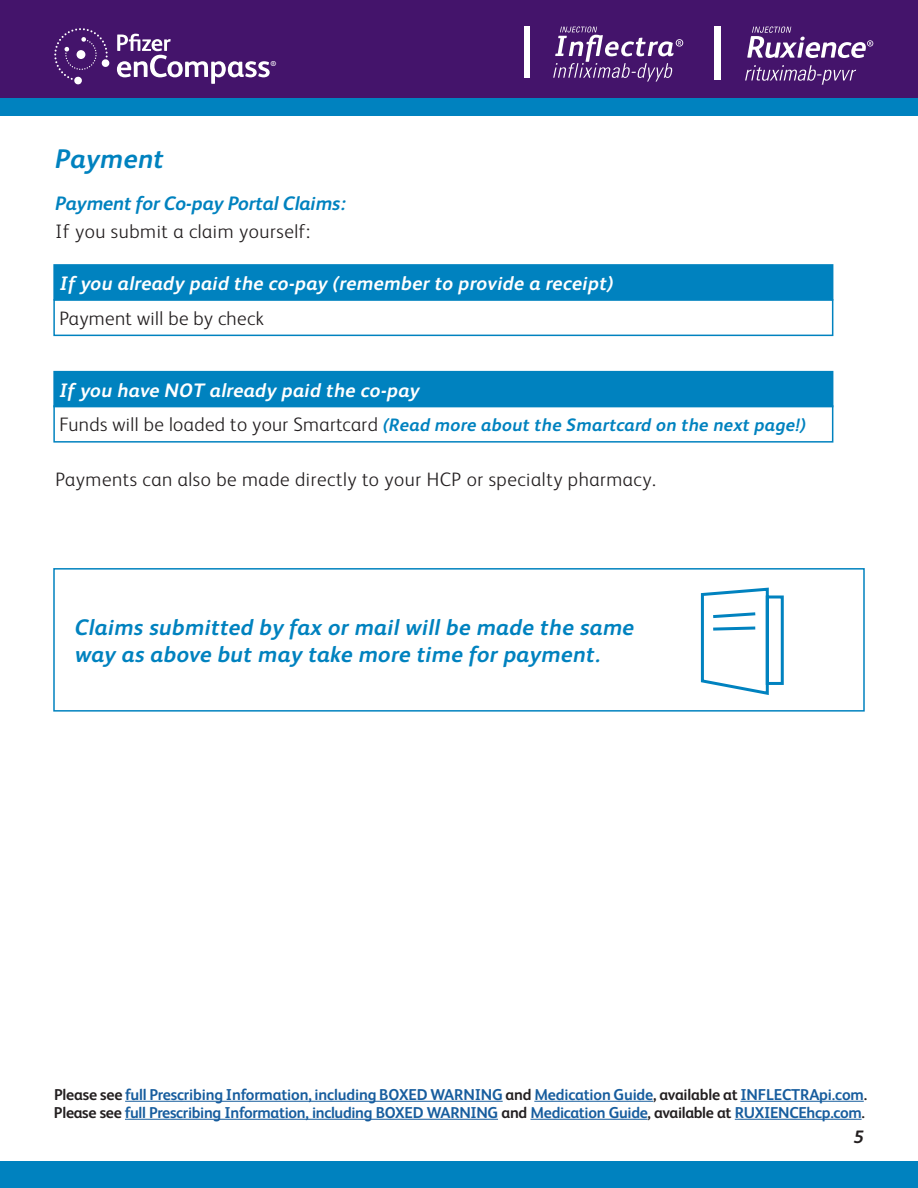
<style>
.page{position:relative;width:918px;height:1188px;background:#fff}
.page>*{position:absolute;margin:0;border:0;box-sizing:border-box;transform-origin:0 0}
.Subhead{font:italic 700 27px "FS Albert";letter-spacing:.015em;color:#0082bf}
.Subhead-2{font:italic 700 22.5px/27px "FS Albert";letter-spacing:.02em;color:#0082bf}
.Body_Copy_Subhead_10_12{font:300 19.5px "FS Albert";letter-spacing:.03em;color:#231f20}
.Subhead-3{font:italic 700 19.5px "FS Albert";letter-spacing:.02em;color:#fff}
.t1{font:italic 700 19.5px "FS Albert";color:#0082bf}
.Subhead-4{font:300 19.5px "FS Albert";letter-spacing:.02em;color:#231f20}
.Subhead-5{font:italic 700 18px "FS Albert";letter-spacing:.02em;color:#0082bf}
.t2{font:italic 700 18px "FS Albert";color:#231f20}
.t3{font:700 15.75px/18px "FS Albert";letter-spacing:-.02em;color:#175d9e}
.t4{font:700 7.05px "FS Albert";color:#fff}
.s1{font-weight:300;font-style:normal;font-size:19.5px;color:#231f20}
.s2{color:#231f20}
</style>
<div class="page">
<div style="left:0;top:0;width:918px;height:115px;background:#44146b"></div>
<div style="left:0;top:98px;width:918px;height:17px;background:#0082bf"></div>
<svg style="left:117px;top:34px;width:153px;height:50px"></svg>
<svg style="left:54px;top:28px;width:55px;height:56px"></svg>
<div style="left:77px;top:50px;width:8px;height:9px;background:#fff;border-radius:50%"></div>
<div style="left:524px;top:26px;width:6px;height:52px;background:#fff"></div>
<svg style="left:553px;top:27px;width:130px;height:55px"></svg>
<div style="left:0;top:1162px;width:918px;height:26px;background:#0082bf"></div>
<div style="left:714px;top:26px;width:7px;height:54px;background:#fff"></div>
<svg style="left:745px;top:65px;width:111px;height:19px"></svg>
<svg style="left:747px;top:27px;width:126px;height:31px"></svg>
<hr style="left:125px;top:1101px;width:378px;height:1px;background:#175d9e">
<hr style="left:534px;top:1101px;width:119px;height:1px;background:#175d9e">
<hr style="left:740px;top:1101px;width:124px;height:1px;background:#175d9e">
<hr style="left:125px;top:1119px;width:373px;height:1px;background:#175d9e">
<hr style="left:530px;top:1119px;width:118px;height:1px;background:#175d9e">
<hr style="left:735px;top:1119px;width:127px;height:1px;background:#175d9e">
<div style="left:54px;top:265px;width:779px;height:35px;background:#0082bf"></div>
<div style="left:53px;top:264px;width:780px;height:36px;border:2px solid #0082bf"></div>
<div style="left:53px;top:299px;width:780px;height:37px;border:2px solid #0082bf"></div>
<div style="left:54px;top:372px;width:779px;height:35px;background:#0082bf"></div>
<div style="left:53px;top:371px;width:780px;height:36px;border:2px solid #0082bf"></div>
<div style="left:53px;top:405px;width:780px;height:38px;border:2px solid #0082bf"></div>
<div style="left:53px;top:568px;width:812px;height:144px;border:2px solid #0082bf"></div>
<svg style="left:700px;top:587px;width:84px;height:108px"></svg>
<p class="t4" style="left:271px;top:59px;width:7px">®</p>
<p class="Subhead" style="left:56px;top:143px;width:110px">Payment</p>
<p class="t1" style="left:56px;top:192px;width:292px">Payment for Co-pay Portal Claims:</p>
<p class="Body_Copy_Subhead_10_12" style="left:56px;top:220px;width:256px">If you submit a claim yourself:</p>
<p class="Subhead-3" style="left:60px;top:272px;width:555px">If you already paid the co-pay (remember to provide a receipt)</p>
<p class="Subhead-4" style="left:60px;top:307px;width:206px">Payment will be by check</p>
<p class="Subhead-3" style="left:60px;top:379px;width:361px">If you have NOT already paid the co-pay</p>
<p class="Subhead-5" style="left:60px;top:415px;width:748px"><span class="s1">Funds will be loaded to your Smartcard</span> (Read more about the Smartcard on the next page!)</p>
<p class="Body_Copy_Subhead_10_12" style="left:56px;top:468px;width:602px">Payments can also be made directly to your HCP or specialty pharmacy.</p>
<p class="Subhead-2" style="left:75px;top:614px;width:561px">Claims submitted by fax or mail will be made the same way as above but may take more time for payment.</p>
<p class="t3" style="left:54px;top:1085px;width:815px"><span class="s2">Please see</span> full Prescribing Information, including BOXED WARNING <span class="s2">and</span> Medication Guide<span class="s2">, available at</span> INFLECTRApi.com<span class="s2">.<br>Please see</span> full Prescribing Information, including BOXED WARNING <span class="s2">and</span> Medication Guide<span class="s2">, available at</span> RUXIENCEhcp.com<span class="s2">.</span></p>
<p class="t2" style="left:854px;top:1126px;width:12px">5</p>
</div>
